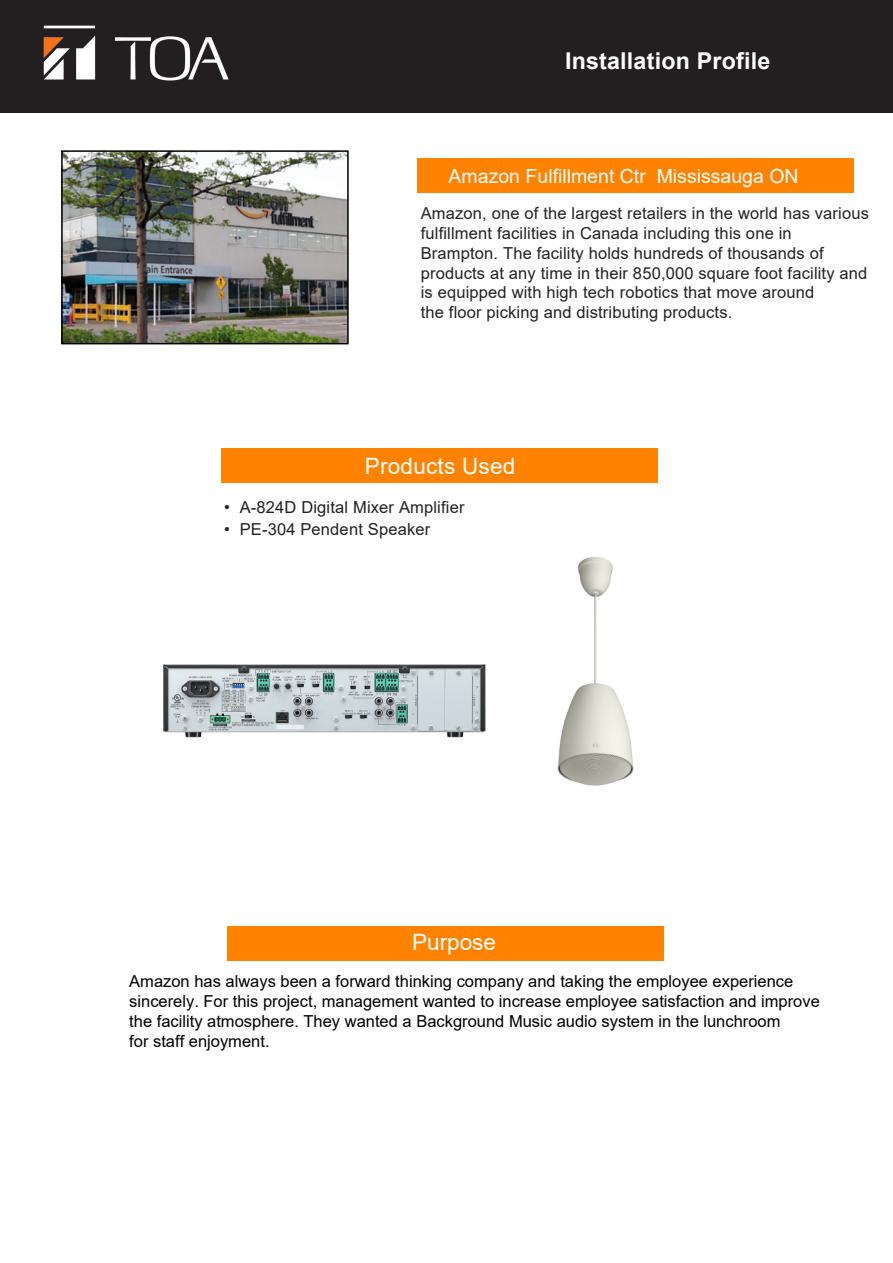
<style>
.page{position:relative;width:893px;height:1263px;background:#fff}
.page>*{position:absolute;margin:0;border:0;box-sizing:border-box;transform-origin:0 0}
.t1{font:700 23.25px "Arial";letter-spacing:.01em;color:#fff}
.t2{font:22.5px "Arial";letter-spacing:.01em;color:#fff}
.t3{font:19.5px "Arial";color:#fff}
.t4{font:16.5px/19.8px "Arial";letter-spacing:.01em;color:#222}
.t5{font:16.5px/19.8px "Arial";color:#000}
</style>
<div class="page">
<div style="left:417px;top:158px;width:436px;height:35px;background:#ff8200"></div>
<div style="left:221px;top:448px;width:437px;height:35px;background:#ff8200"></div>
<div style="left:227px;top:926px;width:437px;height:35px;background:#ff8200"></div>
<div style="left:0;top:0;width:893px;height:113px;background:#231f20"></div>
<img style="left:43px;top:25px;width:186px;height:56px">
<img style="left:64px;top:153px;width:282px;height:188px">
<div style="left:61px;top:150px;width:288px;height:194px;border:2px solid #000"></div>
<img style="left:163px;top:664px;width:323px;height:74px">
<img style="left:557px;top:557px;width:77px;height:229px">
<h1 class="t1" style="left:565px;top:44px;width:207px">Installation Profile</h1>
<p class="t3" style="left:449px;top:163px;width:351px">Amazon Fulfillment Ctr Mississauga ON</p>
<p class="t4" style="left:421px;top:203px;width:450px">Amazon, one of the largest retailers in the world has various fulfillment facilities in Canada including this one in Brampton. The facility holds hundreds of thousands of products at any time in their 850,000 square foot facility and is equipped with high tech robotics that move around<br>the floor picking and distributing products.</p>
<h2 class="t2" style="left:365px;top:450px;width:152px">Products Used</h2>
<p class="t4" style="left:224px;top:497px;width:242px">• A-824D Digital Mixer Amplifier</p>
<p class="t4" style="left:224px;top:519px;width:208px">• PE-304 Pendent Speaker</p>
<h2 class="t2" style="left:412px;top:926px;width:85px">Purpose</h2>
<p class="t5" style="left:129px;top:971px;width:692px">Amazon has always been a forward thinking company and taking the employee experience sincerely. For this project, management wanted to increase employee satisfaction and improve the facility atmosphere. They wanted a Background Music audio system in the lunchroom<br>for staff enjoyment.</p>
</div>
